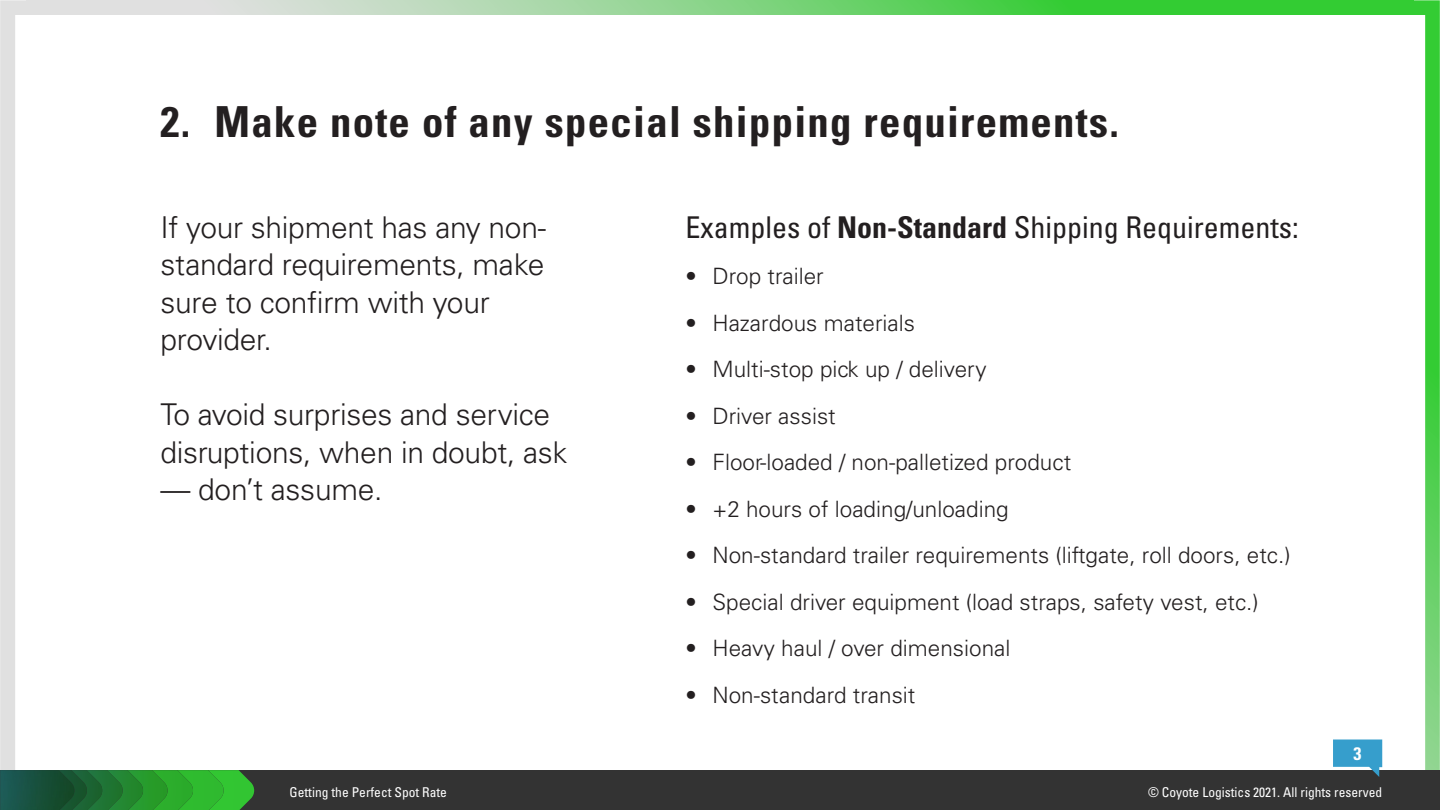
<style>
.page{position:relative;width:1440px;height:810px;background:#fff}
.page>*{position:absolute;margin:0;border:0;box-sizing:border-box;transform-origin:0 0}
.t1{font:700 condensed 42.75px "Univers LT Pro";letter-spacing:.03em;color:#231f20}
.t2{font:300 30px/37.5px "Univers LT Std";letter-spacing:-.01em;color:#231f20}
.t3{font:condensed 30px "Univers LT Std";color:#231f20}
.t4{font:300 22.5px "Univers LT Std";color:#231f20}
.t5{font:700 condensed 18px "Univers LT Pro";color:#fff}
.t6{font:condensed 13.5px "Univers LT Std";color:#fff}
.s1{font-family:"Univers LT Pro";font-weight:700}
</style>
<div class="page">
<img style="left:1414px;top:0;width:26px;height:770px">
<img style="left:26px;top:0;width:1388px;height:15px">
<div style="left:0;top:770px;width:1440px;height:40px;background:#333"></div>
<img style="left:225px;top:770px;width:29px;height:40px">
<img style="left:194px;top:770px;width:31px;height:40px">
<img style="left:169px;top:770px;width:25px;height:40px">
<img style="left:144px;top:770px;width:25px;height:40px">
<img style="left:124px;top:770px;width:20px;height:40px">
<img style="left:103px;top:770px;width:21px;height:40px">
<img style="left:76px;top:770px;width:27px;height:40px">
<img style="left:0;top:770px;width:76px;height:40px">
<svg style="left:1333px;top:740px;width:49px;height:37px"></svg>
<p class="t1" style="left:160px;top:96px;width:960px">2. Make note of any special shipping requirements.</p>
<p class="t2" style="left:160px;top:208px;width:387px">If your shipment has any non&shy;standard requirements, make sure to confirm with your provider.</p>
<p class="t2" style="left:160px;top:396px;width:409px">To avoid surprises and service disruptions, when in doubt, ask</p>
<p class="t2" style="left:160px;top:471px;width:223px">— don’t assume.</p>
<p class="t6" style="left:290px;top:783px;width:159px">Getting the Perfect Spot Rate</p>
<p class="t3" style="left:686px;top:208px;width:615px">Examples of <span class="s1">Non-Standard</span> Shipping Requirements:</p>
<p class="t4" style="left:686px;top:263px;width:140px">• Drop trailer</p>
<p class="t4" style="left:686px;top:309px;width:231px">• Hazardous materials</p>
<p class="t4" style="left:686px;top:356px;width:303px">• Multi-stop pick up / delivery</p>
<p class="t4" style="left:686px;top:402px;width:152px">• Driver assist</p>
<p class="t4" style="left:686px;top:449px;width:387px">• Floor-loaded / non-palletized product</p>
<p class="t4" style="left:686px;top:495px;width:325px">• +2 hours of loading/unloading</p>
<p class="t4" style="left:686px;top:542px;width:607px">• Non-standard trailer requirements (liftgate, roll doors, etc.)</p>
<p class="t4" style="left:686px;top:588px;width:575px">• Special driver equipment (load straps, safety vest, etc.)</p>
<p class="t4" style="left:686px;top:635px;width:326px">• Heavy haul / over dimensional</p>
<p class="t4" style="left:686px;top:681px;width:231px">• Non-standard transit</p>
<p class="t5" style="left:1354px;top:742px;width:9px">3</p>
<p class="t6" style="left:1148px;top:783px;width:236px">© Coyote Logistics 2021. All rights reserved</p>
</div>
